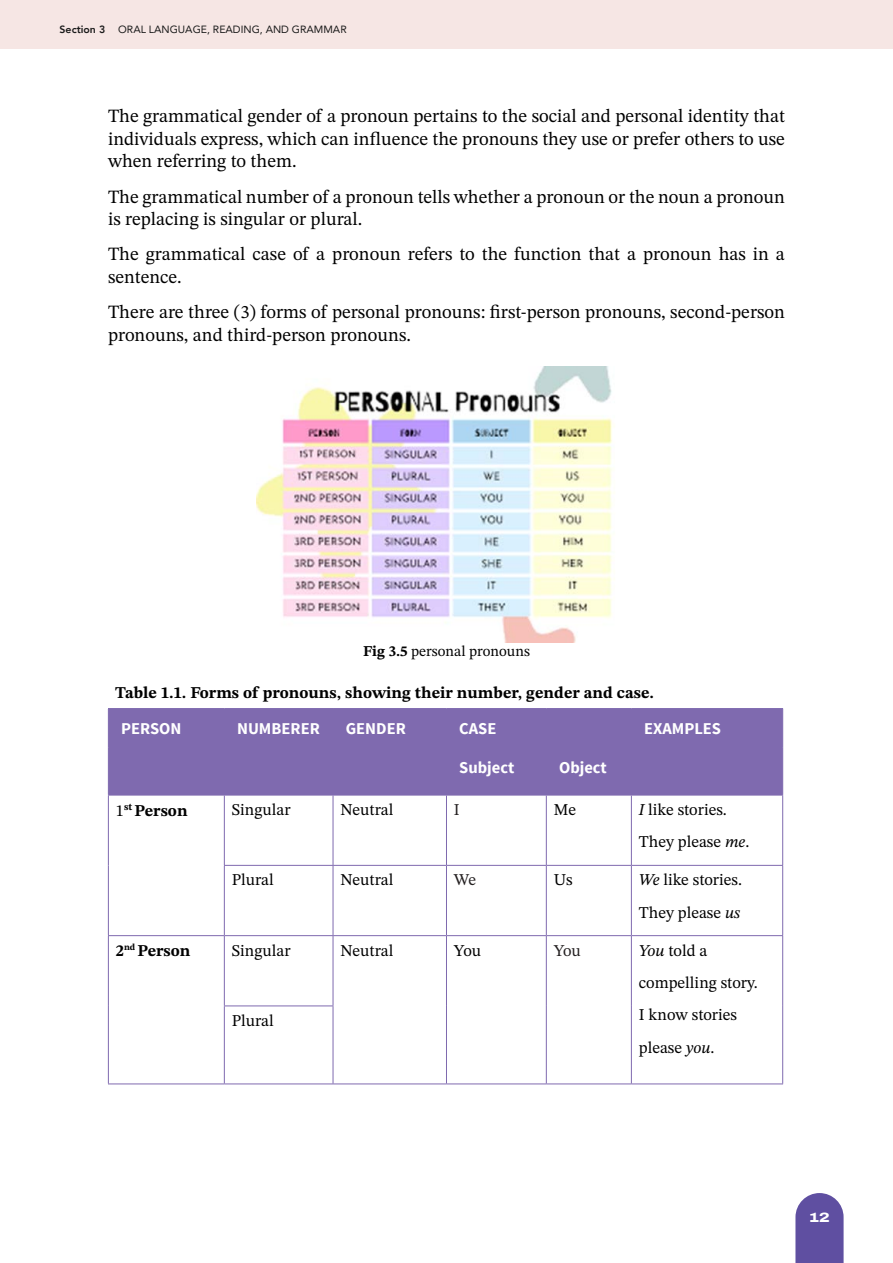
<style>
.page{position:relative;width:893px;height:1263px;background:#fff}
.page>*{position:absolute;margin:0;border:0;box-sizing:border-box;transform-origin:0 0}
.t1{font:18.75px/22.5px "STIX Two Text";color:#000}
.t2{font:16.5px/32.2px "STIX Two Text";color:#000}
.t3{font:700 16.5px "STIX Two Text";color:#000}
.t4{font:700 16.5px "Source Sans Pro";color:#fff}
.t5{font:16.5px "STIX Two Text";color:#231f20}
.t6{font:15px "STIX Two Text";color:#000}
.t7{font:800 13.5px "Archivo Expanded";color:#fff}
.t8{font:10.5px "Avenir";color:#1a1a1a}
.s1{font-weight:800}
.s2{font-weight:700}
.s3{font-weight:400}
.s4{font-style:italic}
</style>
<div class="page">
<div style="left:0;top:0;width:893px;height:49px;background:#f6e6e4"></div>
<svg style="left:795px;top:1193px;width:49px;height:70px;background:#6d5fa9"></svg>
<img style="left:257px;top:366px;width:355px;height:276px">
<div style="left:109px;top:709px;width:673px;height:86px;background:#7f6aaf"></div>
<hr style="left:224px;top:709px;width:1px;height:38px;background:#7f6aaf">
<hr style="left:333px;top:709px;width:1px;height:38px;background:#7f6aaf">
<hr style="left:446px;top:709px;width:1px;height:38px;background:#7f6aaf">
<hr style="left:631px;top:709px;width:1px;height:38px;background:#7f6aaf">
<hr style="left:224px;top:747px;width:1px;height:48px;background:#7f6aaf">
<hr style="left:333px;top:747px;width:1px;height:48px;background:#7f6aaf">
<hr style="left:546px;top:748px;width:1px;height:47px;background:#7f6aaf">
<hr style="left:224px;top:795px;width:1px;height:70px;background:#7f6aaf">
<hr style="left:333px;top:795px;width:1px;height:70px;background:#7f6aaf">
<hr style="left:446px;top:795px;width:1px;height:70px;background:#7f6aaf">
<hr style="left:546px;top:795px;width:1px;height:70px;background:#7f6aaf">
<hr style="left:631px;top:795px;width:1px;height:70px;background:#7f6aaf">
<hr style="left:224px;top:865px;width:109px;height:1px;background:#7f6aaf">
<hr style="left:224px;top:866px;width:1px;height:69px;background:#7f6aaf">
<hr style="left:333px;top:865px;width:113px;height:1px;background:#7f6aaf">
<hr style="left:333px;top:866px;width:1px;height:69px;background:#7f6aaf">
<hr style="left:446px;top:865px;width:100px;height:1px;background:#7f6aaf">
<hr style="left:446px;top:866px;width:1px;height:69px;background:#7f6aaf">
<hr style="left:546px;top:865px;width:85px;height:1px;background:#7f6aaf">
<hr style="left:546px;top:866px;width:1px;height:69px;background:#7f6aaf">
<hr style="left:631px;top:865px;width:152px;height:1px;background:#7f6aaf">
<hr style="left:631px;top:866px;width:1px;height:69px;background:#7f6aaf">
<hr style="left:108px;top:935px;width:116px;height:1px;background:#7f6aaf">
<hr style="left:224px;top:935px;width:109px;height:1px;background:#7f6aaf">
<hr style="left:224px;top:936px;width:1px;height:69px;background:#7f6aaf">
<hr style="left:333px;top:935px;width:113px;height:1px;background:#7f6aaf">
<hr style="left:333px;top:936px;width:1px;height:69px;background:#7f6aaf">
<hr style="left:446px;top:935px;width:100px;height:1px;background:#7f6aaf">
<hr style="left:446px;top:936px;width:1px;height:70px;background:#7f6aaf">
<hr style="left:546px;top:935px;width:85px;height:1px;background:#7f6aaf">
<hr style="left:546px;top:936px;width:1px;height:70px;background:#7f6aaf">
<hr style="left:631px;top:935px;width:152px;height:1px;background:#7f6aaf">
<hr style="left:631px;top:936px;width:1px;height:70px;background:#7f6aaf">
<hr style="left:224px;top:1005px;width:109px;height:1px;background:#7f6aaf">
<hr style="left:224px;top:1006px;width:1px;height:77px;background:#7f6aaf">
<hr style="left:333px;top:1006px;width:1px;height:77px;background:#7f6aaf">
<hr style="left:446px;top:1006px;width:1px;height:77px;background:#7f6aaf">
<hr style="left:546px;top:1006px;width:1px;height:77px;background:#7f6aaf">
<hr style="left:631px;top:1006px;width:1px;height:77px;background:#7f6aaf">
<hr style="left:108px;top:1083px;width:116px;height:1px;background:#7f6aaf">
<hr style="left:224px;top:1083px;width:109px;height:1px;background:#7f6aaf">
<hr style="left:333px;top:1083px;width:113px;height:1px;background:#7f6aaf">
<hr style="left:446px;top:1083px;width:100px;height:1px;background:#7f6aaf">
<hr style="left:546px;top:1083px;width:85px;height:1px;background:#7f6aaf">
<hr style="left:631px;top:1083px;width:152px;height:1px;background:#7f6aaf">
<hr style="left:108px;top:708px;width:116px;height:1px;background:#7f6aaf">
<hr style="left:108px;top:709px;width:1px;height:38px;background:#7f6aaf">
<hr style="left:224px;top:708px;width:109px;height:1px;background:#7f6aaf">
<hr style="left:333px;top:708px;width:113px;height:1px;background:#7f6aaf">
<hr style="left:446px;top:708px;width:100px;height:1px;background:#7f6aaf">
<hr style="left:546px;top:708px;width:85px;height:1px;background:#7f6aaf">
<hr style="left:631px;top:708px;width:152px;height:1px;background:#7f6aaf">
<hr style="left:782px;top:709px;width:1px;height:38px;background:#7f6aaf">
<hr style="left:108px;top:747px;width:1px;height:48px;background:#7f6aaf">
<hr style="left:782px;top:747px;width:1px;height:48px;background:#7f6aaf">
<hr style="left:446px;top:747px;width:100px;height:1px;background:#7f6aaf">
<hr style="left:446px;top:748px;width:1px;height:47px;background:#7f6aaf">
<hr style="left:546px;top:747px;width:86px;height:1px;background:#7f6aaf">
<hr style="left:631px;top:748px;width:1px;height:47px;background:#7f6aaf">
<hr style="left:108px;top:795px;width:116px;height:1px;background:#7f6aaf">
<hr style="left:108px;top:795px;width:1px;height:70px;background:#7f6aaf">
<hr style="left:224px;top:795px;width:109px;height:1px;background:#7f6aaf">
<hr style="left:333px;top:795px;width:113px;height:1px;background:#7f6aaf">
<hr style="left:446px;top:795px;width:100px;height:1px;background:#7f6aaf">
<hr style="left:546px;top:795px;width:85px;height:1px;background:#7f6aaf">
<hr style="left:631px;top:795px;width:152px;height:1px;background:#7f6aaf">
<hr style="left:782px;top:795px;width:1px;height:70px;background:#7f6aaf">
<hr style="left:108px;top:865px;width:1px;height:70px;background:#7f6aaf">
<hr style="left:782px;top:866px;width:1px;height:69px;background:#7f6aaf">
<hr style="left:108px;top:936px;width:1px;height:70px;background:#7f6aaf">
<hr style="left:782px;top:936px;width:1px;height:70px;background:#7f6aaf">
<hr style="left:108px;top:1006px;width:1px;height:77px;background:#7f6aaf">
<hr style="left:782px;top:1006px;width:1px;height:77px;background:#7f6aaf">
<p class="t8" style="left:60px;top:21px;width:289px"><span class="s1">Section 3</span> ORAL LANGUAGE, READING, AND GRAMMAR</p>
<p class="t1" style="left:108px;top:105px;width:678px;text-align:justify">The grammatical gender of a pronoun pertains to the social and personal identity that individuals express, which can influence the pronouns they use or prefer others to use when referring to them.</p>
<p class="t1" style="left:108px;top:185px;width:678px">The grammatical number of a pronoun tells whether a pronoun or the noun a pronoun is replacing is singular or plural.</p>
<p class="t1" style="left:108px;top:243px;width:678px">The grammatical case of a pronoun refers to the function that a pronoun has in a sentence.</p>
<p class="t1" style="left:108px;top:300px;width:678px">There are three (3) forms of personal pronouns: first-person pronouns, second-person pronouns, and third-person pronouns.</p>
<p class="t6" style="left:363px;top:640px;width:168px"><span class="s2">Fig 3.5</span> personal pronouns</p>
<p class="t3" style="left:115px;top:681px;width:540px">Table 1.1. Forms of pronouns, showing their number, gender and case.</p>
<p class="t4" style="left:121px;top:718px;width:62px">PERSON</p>
<p class="t4" style="left:237px;top:718px;width:84px">NUMBERER</p>
<p class="t4" style="left:346px;top:718px;width:62px">GENDER</p>
<p class="t4" style="left:459px;top:718px;width:39px">CASE</p>
<p class="t4" style="left:644px;top:718px;width:78px">EXAMPLES</p>
<p class="t4" style="left:459px;top:757px;width:57px">Subject</p>
<p class="t4" style="left:559px;top:757px;width:49px">Object</p>
<p class="t3" style="left:116px;top:798px;width:73px"><span class="s3">1</span><sup>st</sup> Person</p>
<p class="t2" style="left:232px;top:793px;width:60px">Singular</p>
<p class="t2" style="left:340px;top:793px;width:54px">Neutral</p>
<p class="t5" style="left:454px;top:798px;width:7px">I</p>
<p class="t2" style="left:554px;top:793px;width:24px">Me</p>
<p class="t2" style="left:639px;top:793px;width:112px"><span class="s4">I</span> like stories.<br>They please <span class="s4">me</span>.</p>
<p class="t2" style="left:232px;top:864px;width:44px">Plural</p>
<p class="t2" style="left:340px;top:864px;width:54px">Neutral</p>
<p class="t5" style="left:454px;top:868px;width:24px">We</p>
<p class="t2" style="left:554px;top:864px;width:20px">Us</p>
<p class="t2" style="left:639px;top:864px;width:105px"><span class="s4">We</span> like stories.<br>They please <span class="s4">us</span></p>
<p class="t3" style="left:116px;top:938px;width:76px">2<sup>nd</sup> Person</p>
<p class="t2" style="left:232px;top:934px;width:60px">Singular</p>
<p class="t2" style="left:340px;top:934px;width:54px">Neutral</p>
<p class="t2" style="left:454px;top:934px;width:29px">You</p>
<p class="t5" style="left:554px;top:938px;width:29px">You</p>
<p class="t2" style="left:639px;top:934px;width:120px"><span class="s4">You</span> told a compelling story.<br>I know stories please <span class="s4">you</span>.</p>
<p class="t2" style="left:232px;top:1004px;width:44px">Plural</p>
<p class="t7" style="left:809px;top:1207px;width:22px">12</p>
</div>
